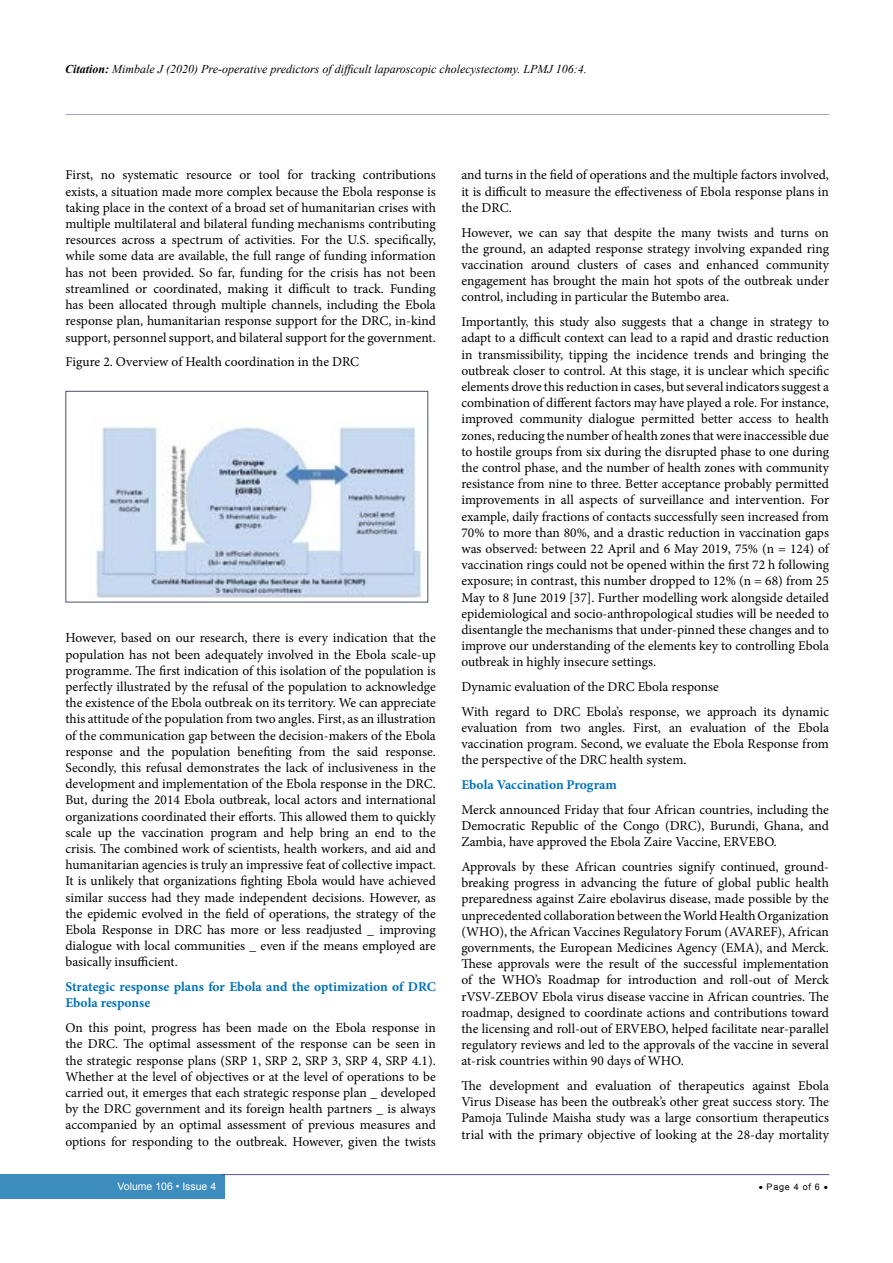
<style>
.page{position:relative;width:893px;height:1263px;background:#fff}
.page>*{position:absolute;margin:0;border:0;box-sizing:border-box;transform-origin:0 0}
.t1{font:13.5px/16.2px "Minion Pro";color:#000;text-align:justify}
.t2{font:700 13.5px/16.2px "Minion Pro";color:#0072bc}
.t3{font:italic 12px "Times New Roman";color:#000}
.t4{font:10.5px "Arial";color:#fff}
.t5{font:9px "Arial";letter-spacing:.08em;color:#000}
.s1{font-weight:700}
</style>
<div class="page">
<div style="left:0;top:1174px;width:225px;height:25px;background:#3c8dbd"></div>
<hr style="left:221px;top:1174px;width:608px;height:1px;background:#56508c">
<hr style="left:65px;top:114px;width:764px;height:1px;background:#56508c">
<img style="left:95px;top:427px;width:326px;height:171px">
<div style="left:65px;top:391px;width:363px;height:211px;border:1px solid #44546a"></div>
<p class="t3" style="left:65px;top:61px;width:523px"><span class="s1">Citation:</span> Mimbale J (2020) Pre-operative predictors of difficult laparoscopic cholecystectomy. LPMJ 106:4.</p>
<p class="t1" style="left:65px;top:167px;width:372px">First, no systematic resource or tool for tracking contributions exists, a situation made more complex because the Ebola response is taking place in the context of a broad set of humanitarian crises with multiple multilateral and bilateral funding mechanisms contributing resources across a spectrum of activities. For the U.S. specifically, while some data are available, the full range of funding information has not been provided. So far, funding for the crisis has not been streamlined or coordinated, making it difficult to track. Funding has been allocated through multiple channels, including the Ebola response plan, humanitarian response support for the DRC, in-kind support, personnel support, and bilateral support for the government.</p>
<p class="t1" style="left:65px;top:354px;width:295px">Figure 2. Overview of Health coordination in the DRC</p>
<p class="t1" style="left:65px;top:630px;width:372px">However, based on our research, there is every indication that the population has not been adequately involved in the Ebola scale-up programme. The first indication of this isolation of the population is perfectly illustrated by the refusal of the population to acknowledge the existence of the Ebola outbreak on its territory. We can appreciate this attitude of the population from two angles. First, as an illustration of the communication gap between the decision-makers of the Ebola response and the population benefiting from the said response.<br>Secondly, this refusal demonstrates the lack of inclusiveness in the development and implementation of the Ebola response in the DRC.<br>But, during the 2014 Ebola outbreak, local actors and international organizations coordinated their efforts. This allowed them to quickly scale up the vaccination program and help bring an end to the crisis. The combined work of scientists, health workers, and aid and humanitarian agencies is truly an impressive feat of collective impact.<br>It is unlikely that organizations fighting Ebola would have achieved similar success had they made independent decisions. However, as the epidemic evolved in the field of operations, the strategy of the Ebola Response in DRC has more or less readjusted _ improving dialogue with local communities _ even if the means employed are basically insufficient.</p>
<p class="t2" style="left:65px;top:978px;width:372px">Strategic response plans for Ebola and the optimization of DRC<br>Ebola response</p>
<p class="t1" style="left:65px;top:1020px;width:372px">On this point, progress has been made on the Ebola response in the DRC. The optimal assessment of the response can be seen in the strategic response plans (SRP 1, SRP 2, SRP 3, SRP 4, SRP 4.1).<br>Whether at the level of objectives or at the level of operations to be carried out, it emerges that each strategic response plan _ developed by the DRC government and its foreign health partners _ is always accompanied by an optimal assessment of previous measures and options for responding to the outbreak. However, given the twists</p>
<p class="t1" style="left:461px;top:167px;width:369px">and turns in the field of operations and the multiple factors involved, it is difficult to measure the effectiveness of Ebola response plans in the DRC.</p>
<p class="t1" style="left:461px;top:224px;width:369px">However, we can say that despite the many twists and turns on the ground, an adapted response strategy involving expanded ring vaccination around clusters of cases and enhanced community engagement has brought the main hot spots of the outbreak under control, including in particular the Butembo area.</p>
<p class="t1" style="left:461px;top:314px;width:369px">Importantly, this study also suggests that a change in strategy to adapt to a difficult context can lead to a rapid and drastic reduction in transmissibility, tipping the incidence trends and bringing the outbreak closer to control. At this stage, it is unclear which specific elements drove this reduction in cases, but several indicators suggest a combination of different factors may have played a role. For instance, improved community dialogue permitted better access to health zones, reducing the number of health zones that were inaccessible due to hostile groups from six during the disrupted phase to one during the control phase, and the number of health zones with community resistance from nine to three. Better acceptance probably permitted improvements in all aspects of surveillance and intervention. For example, daily fractions of contacts successfully seen increased from 70% to more than 80%, and a drastic reduction in vaccination gaps was observed: between 22 April and 6 May 2019, 75% (n = 124) of vaccination rings could not be opened within the first 72 h following exposure; in contrast, this number dropped to 12% (n = 68) from 25<br>May to 8 June 2019 [37]. Further modelling work alongside detailed epidemiological and socio-anthropological studies will be needed to disentangle the mechanisms that under-pinned these changes and to improve our understanding of the elements key to controlling Ebola outbreak in highly insecure settings.</p>
<p class="t1" style="left:461px;top:674px;width:369px;line-height:24.8px">Dynamic evaluation of the DRC Ebola response<br>With regard to DRC Ebola’s response, we approach its dynamic</p>
<p class="t1" style="left:461px;top:720px;width:369px">evaluation from two angles. First, an evaluation of the Ebola vaccination program. Second, we evaluate the Ebola Response from the perspective of the DRC health system.</p>
<p class="t2" style="left:461px;top:776px;width:157px">Ebola Vaccination Program</p>
<p class="t1" style="left:461px;top:801px;width:369px">Merck announced Friday that four African countries, including the Democratic Republic of the Congo (DRC), Burundi, Ghana, and Zambia, have approved the Ebola Zaire Vaccine, ERVEBO.</p>
<p class="t1" style="left:461px;top:858px;width:369px">Approvals by these African countries signify continued, ground&shy;breaking progress in advancing the future of global public health preparedness against Zaire ebolavirus disease, made possible by the unprecedented collaboration between the World Health Organization (WHO), the African Vaccines Regulatory Forum (AVAREF), African governments, the European Medicines Agency (EMA), and Merck.<br>These approvals were the result of the successful implementation of the WHO’s Roadmap for introduction and roll‐out of Merck rVSV-ZEBOV Ebola virus disease vaccine in African countries. The roadmap, designed to coordinate actions and contributions toward the licensing and roll-out of ERVEBO, helped facilitate near-parallel regulatory reviews and led to the approvals of the vaccine in several at-risk countries within 90 days of WHO.</p>
<p class="t1" style="left:461px;top:1078px;width:369px">The development and evaluation of therapeutics against Ebola Virus Disease has been the outbreak’s other great success story. The Pamoja Tulinde Maisha study was a large consortium therapeutics trial with the primary objective of looking at the 28-day mortality</p>
<p class="t4" style="left:117px;top:1180px;width:100px">Volume 106 • Issue 4</p>
<p class="t5" style="left:759px;top:1181px;width:71px">• Page 4 of 6 •</p>
</div>
